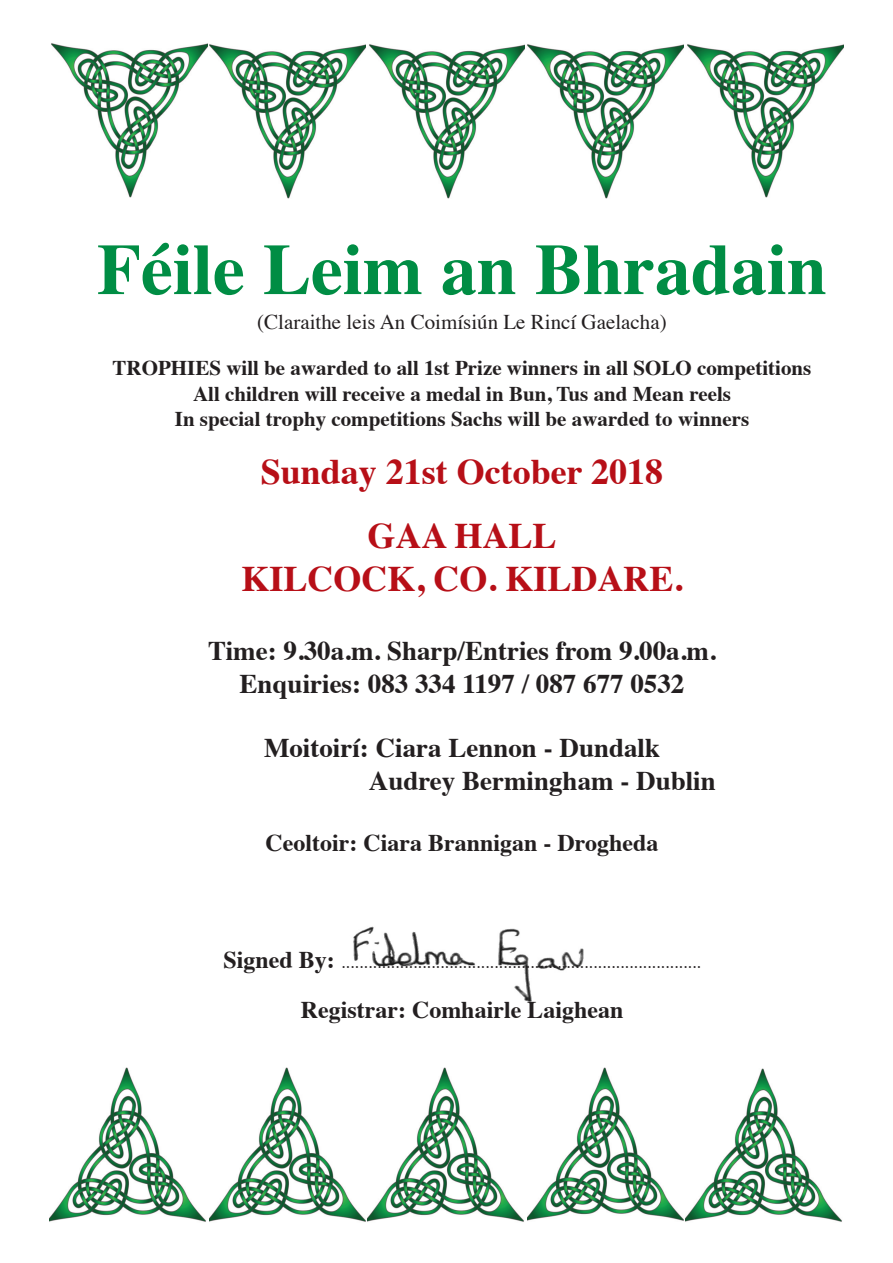
<style>
.page{position:relative;width:893px;height:1263px;background:#fff}
.page>*{position:absolute;margin:0;border:0;box-sizing:border-box;transform-origin:0 0}
.t1{font:700 72px "Times";color:#008d44}
.t2{font:700 36px/64.2px "Times";color:#b70f17;text-align:center}
.t3{font:700 27px/32.4px "Times";color:#231f20;text-align:center}
.t4{font:700 24px "Times";color:#231f20}
.t5{font:700 21px/25.2px "Times";color:#231f20;text-align:center}
.t6{font:21px "Times";color:#231f20}
.t7{font:18px "Times";color:#231f20}
.s1{font-weight:700;font-size:24px}
</style>
<div class="page">
<img style="left:353px;top:926px;width:231px;height:76px">
<img style="left:687px;top:44px;width:156px;height:154px">
<img style="left:527px;top:44px;width:156px;height:154px">
<svg style="left:369px;top:44px;width:156px;height:154px"></svg>
<img style="left:129px;top:43px;width:236px;height:155px">
<svg style="left:51px;top:43px;width:156px;height:154px"></svg>
<img style="left:50px;top:1068px;width:156px;height:154px">
<img style="left:209px;top:1067px;width:157px;height:155px">
<img style="left:368px;top:1067px;width:156px;height:155px">
<img style="left:527px;top:1067px;width:157px;height:154px">
<img style="left:686px;top:1068px;width:156px;height:154px">
<h1 class="t1" style="left:97px;top:240px;width:732px">Féile Leim an Bhradain</h1>
<p class="t6" style="left:257px;top:313px;width:411px">(Claraithe leis An Coimísiún Le Rincí Gaelacha)</p>
<p class="t5" style="left:113px;top:357px;width:700px">TROPHIES will be awarded to all 1st Prize winners in all SOLO competitions<br>All children will receive a medal in Bun, Tus and Mean reels<br>In special trophy competitions Sachs will be awarded to winners</p>
<h2 class="t2" style="left:261px;top:443px;width:404px">Sunday 21st October 2018<br>GAA HALL</h2>
<h2 class="t2" style="left:241px;top:550px;width:443px">KILCOCK, CO. KILDARE.</h2>
<p class="t3" style="left:208px;top:637px;width:509px">Time: 9.30a.m. Sharp/Entries from 9.00a.m.<br>Enquiries: 083 334 1197 / 087 677 0532</p>
<p class="t3" style="left:369px;top:734px;width:348px;text-align:left;text-indent:-105px">Moitoirí: Ciara Lennon - Dundalk<br>Audrey Bermingham - Dublin</p>
<p class="t4" style="left:266px;top:833px;width:394px">Ceoltoir: Ciara Brannigan - Drogheda</p>
<p class="t7" style="left:223px;top:954px;width:479px"><span class="s1">Signed By:</span> ................................................................................</p>
<p class="t4" style="left:301px;top:1000px;width:324px">Registrar: Comhairle Laighean</p>
</div>
